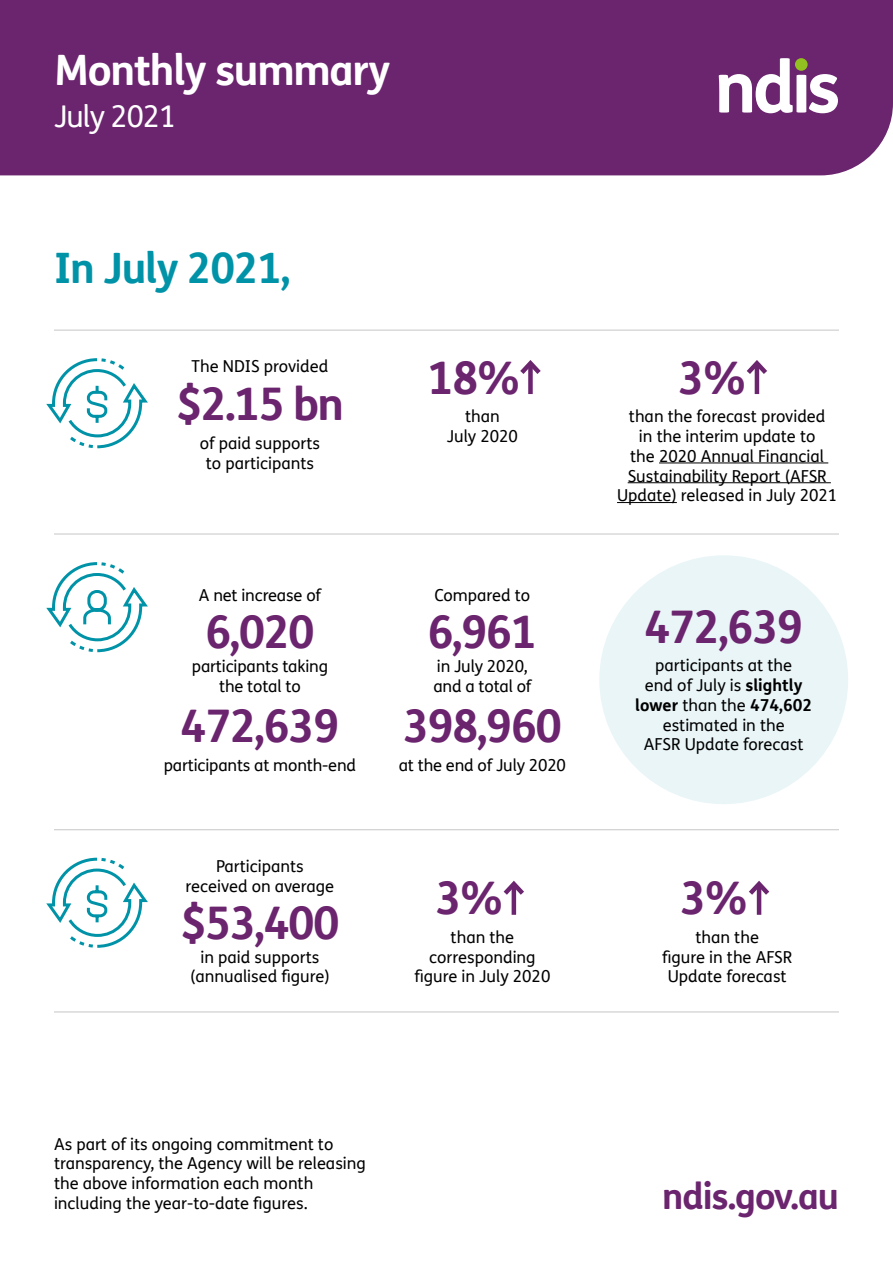
<style>
.page{position:relative;width:893px;height:1263px;background:#fff}
.page>*{position:absolute;margin:0;border:0;box-sizing:border-box;transform-origin:0 0}
.t1{font:700 45px "FS Me Pro";letter-spacing:-.04em;color:#6b246e}
.t2{font:700 42px "FS Me Pro";letter-spacing:-.03em;color:#fff}
.t3{font:700 42px "FS Me Pro";letter-spacing:-.03em;color:#0093a8}
.t4{font:700 36px "FS Me Pro";letter-spacing:-.03em;color:#6b246e}
.t5{font:30px "FS Me Pro";letter-spacing:-.03em;color:#fff}
.t6{font:16.5px/19.8px "FS Me Pro";color:#000;text-align:center}
.s1{font-weight:700}
</style>
<div class="page">
<div style="left:0;top:0;width:893px;height:175px;background:#6b246e"></div>
<svg style="left:705px;top:47px;width:147px;height:77px"></svg>
<div style="left:795px;top:58px;width:13px;height:13px;background:#92c020;border-radius:50%"></div>
<hr style="left:54px;top:330px;width:785px;height:1px;background:#c6c6c6">
<hr style="left:54px;top:534px;width:785px;height:1px;background:#c6c6c6">
<hr style="left:54px;top:829px;width:785px;height:1px;background:#c6c6c6">
<hr style="left:54px;top:1011px;width:785px;height:1px;background:#c6c6c6">
<div style="left:599px;top:555px;width:249px;height:249px;background:#eaf5f7;border-radius:50%"></div>
<hr style="left:659px;top:462px;width:169px;height:1px;background:#000">
<hr style="left:628px;top:482px;width:203px;height:1px;background:#000">
<hr style="left:617px;top:502px;width:60px;height:1px;background:#000">
<svg style="left:46px;top:358px;width:102px;height:91px"></svg>
<svg style="left:46px;top:857px;width:102px;height:91px"></svg>
<svg style="left:46px;top:562px;width:102px;height:91px"></svg>
<hr style="left:755px;top:363px;width:4px;height:31px;background:#6b246e">
<svg style="left:746px;top:360px;width:21px;height:19px"></svg>
<hr style="left:757px;top:884px;width:4px;height:31px;background:#6b246e">
<svg style="left:749px;top:880px;width:21px;height:19px"></svg>
<div style="left:528px;top:363px;width:5px;height:31px;background:#6b246e"></div>
<svg style="left:520px;top:360px;width:21px;height:19px"></svg>
<hr style="left:512px;top:884px;width:4px;height:31px;background:#6b246e">
<svg style="left:503px;top:880px;width:21px;height:19px"></svg>
<p class="t2" style="left:54px;top:37px;width:338px">Monthly summary</p>
<p class="t5" style="left:54px;top:96px;width:124px">July 2021</p>
<p class="t3" style="left:54px;top:236px;width:238px">In July 2021,</p>
<p class="t6" style="left:192px;top:356px;width:138px">The NDIS provided</p>
<p class="t1" style="left:176px;top:370px;width:170px">$2.15 bn</p>
<p class="t6" style="left:200px;top:433px;width:122px">of paid supports to participants</p>
<p class="t1" style="left:427px;top:343px;width:95px">18%</p>
<p class="t6" style="left:447px;top:406px;width:73px">than<br>July 2020</p>
<p class="t6" style="left:199px;top:585px;width:124px">A net increase of</p>
<p class="t1" style="left:205px;top:597px;width:111px">6,020</p>
<p class="t6" style="left:192px;top:656px;width:138px">participants taking the total to</p>
<p class="t1" style="left:180px;top:691px;width:161px">472,639</p>
<p class="t6" style="left:164px;top:755px;width:194px">participants at month-end</p>
<p class="t6" style="left:186px;top:856px;width:150px">Participants received on average</p>
<p class="t1" style="left:180px;top:888px;width:161px">$53,400</p>
<p class="t6" style="left:190px;top:946px;width:141px">in paid supports (annualised figure)</p>
<p class="t6" style="left:434px;top:585px;width:97px">Compared to</p>
<p class="t1" style="left:427px;top:597px;width:111px">6,961</p>
<p class="t6" style="left:433px;top:656px;width:100px;text-align:left">in July 2020, and a total of</p>
<p class="t1" style="left:403px;top:691px;width:161px">398,960</p>
<p class="t6" style="left:399px;top:755px;width:169px">at the end of July 2020</p>
<p class="t1" style="left:435px;top:864px;width:70px">3%</p>
<p class="t6" style="left:414px;top:927px;width:138px">than the corresponding figure in July 2020</p>
<p class="t1" style="left:678px;top:343px;width:70px">3%</p>
<p class="t6" style="left:617px;top:406px;width:222px">than the forecast provided<br>in the interim update to<br>the 2020 Annual Financial<br>Sustainability Report (AFSR<br>Update) released in July 2021</p>
<p class="t1" style="left:644px;top:592px;width:161px">472,639</p>
<p class="t6" style="left:635px;top:655px;width:179px">participants at the<br>end of July is <span class="s1">slightly lower</span> than the <span class="s1">474,602 </span>estimated in the<br>AFSR Update forecast</p>
<p class="t1" style="left:680px;top:864px;width:70px">3%</p>
<p class="t6" style="left:662px;top:927px;width:132px">than the<br>figure in the AFSR<br>Update forecast</p>
<p class="t6" style="left:54px;top:1133px;width:313px;text-align:left">As part of its ongoing commitment to transparency, the Agency will be releasing the above information each month including the year-to-date figures.</p>
<p class="t4" style="left:662px;top:1168px;width:178px">ndis.gov.au</p>
</div>
